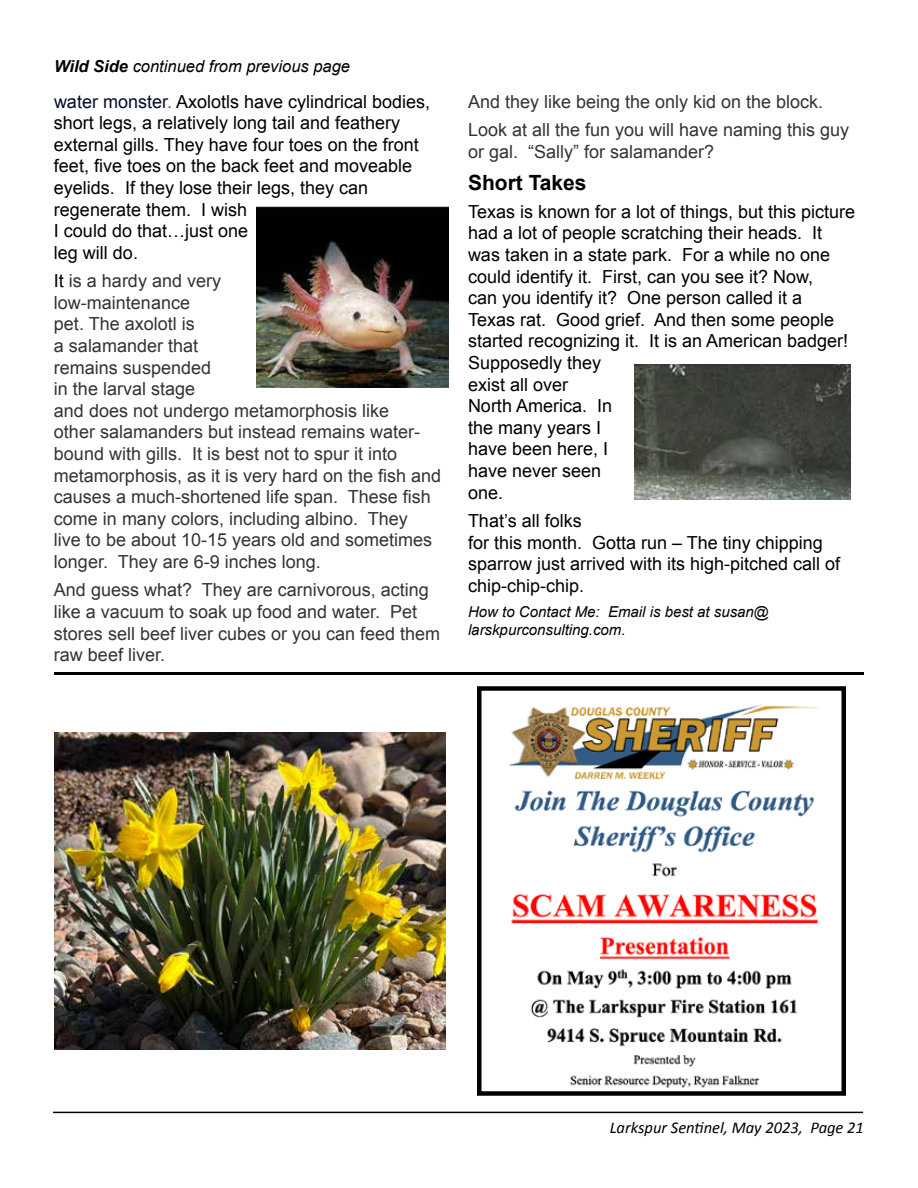
<style>
.page{position:relative;width:918px;height:1188px;background:#fff}
.page>*{position:absolute;margin:0;border:0;box-sizing:border-box;transform-origin:0 0}
.t1{font:700 21px "Arial";color:#000}
.t2{font:18px/21.6px "Arial";color:#000}
.t3{font:18px/21.6px "Arial";color:#333}
.t4{font:italic 16.5px "Arial";color:#000}
.t5{font:italic 16.5px "Calibri";color:#000}
.t6{font:italic 15px/18px "Arial";color:#000}
.s1{font-weight:700}
.s2{color:#040c28}
.s3{color:#4d5156}
.s4{color:#000}
</style>
<div class="page">
<hr style="left:53px;top:1112px;width:810px;height:1px;background:#000">
<img style="left:256px;top:206px;width:193px;height:182px">
<hr style="left:54px;top:672px;width:810px;height:3px;background:#000">
<img style="left:509px;top:704px;width:310px;height:384px">
<div style="left:477px;top:686px;width:369px;height:410px;border:4px solid #000"></div>
<img style="left:54px;top:733px;width:392px;height:316px">
<img style="left:634px;top:364px;width:217px;height:136px">
<p class="t4" style="left:54px;top:56px;width:298px"><span class="s1">Wild Side</span> continued from previous page</p>
<p class="t2" style="left:54px;top:91px;width:378px"><span class="s2">water monster</span><span class="s3">.</span> Axolotls have cylindrical bodies, short legs, a relatively long tail and feathery external gills. They have four toes on the front feet, five toes on the back feet and moveable eyelids. If they lose their legs, they can regenerate them. I wish<br>I could do that…just one<br>leg will do.</p>
<p class="t3" style="left:54px;top:270px;width:389px"><span class="s4">It</span> is a hardy and very<br>low-maintenance<br>pet. The axolotl is<br>a salamander that<br>remains suspended<br>in the larval stage<br>and does not undergo metamorphosis like<br>other salamanders but instead remains water&shy;bound with gills. It is best not to spur it into metamorphosis, as it is very hard on the fish and causes a much-shortened life span. These fish come in many colors, including albino. They<br>live to be about 10-15 years old and sometimes longer. They are 6-9 inches long.</p>
<p class="t3" style="left:54px;top:579px;width:388px">And guess what? They are carnivorous, acting like a vacuum to soak up food and water. Pet stores sell beef liver cubes or you can feed them raw beef liver.</p>
<p class="t3" style="left:468px;top:87px;width:383px;line-height:28.3px">And they like being the only kid on the block.<br>Look at all the fun you will have naming this guy</p>
<p class="t3" style="left:468px;top:141px;width:248px">or gal. “Sally” for salamander?</p>
<p class="t1" style="left:468px;top:168px;width:120px">Short Takes</p>
<p class="t2" style="left:468px;top:201px;width:389px">Texas is known for a lot of things, but this picture had a lot of people scratching their heads. It was taken in a state park. For a while no one could identify it. First, can you see it? Now,<br>can you identify it? One person called it a<br>Texas rat. Good grief. And then some people started recognizing it. It is an American badger!<br>Supposedly they<br>exist all over<br>North America. In<br>the many years I<br>have been here, I<br>have never seen<br>one.</p>
<p class="t2" style="left:468px;top:510px;width:374px">That’s all folks<br>for this month. Gotta run – The tiny chipping sparrow just arrived with its high-pitched call of chip-chip-chip.</p>
<p class="t6" style="left:468px;top:603px;width:303px">How to Contact Me: Email is best at susan@ larskpurconsulting.com.</p>
<p class="t5" style="left:610px;top:1117px;width:256px">Larkspur Sentinel, May 2023, Page 21</p>
</div>
